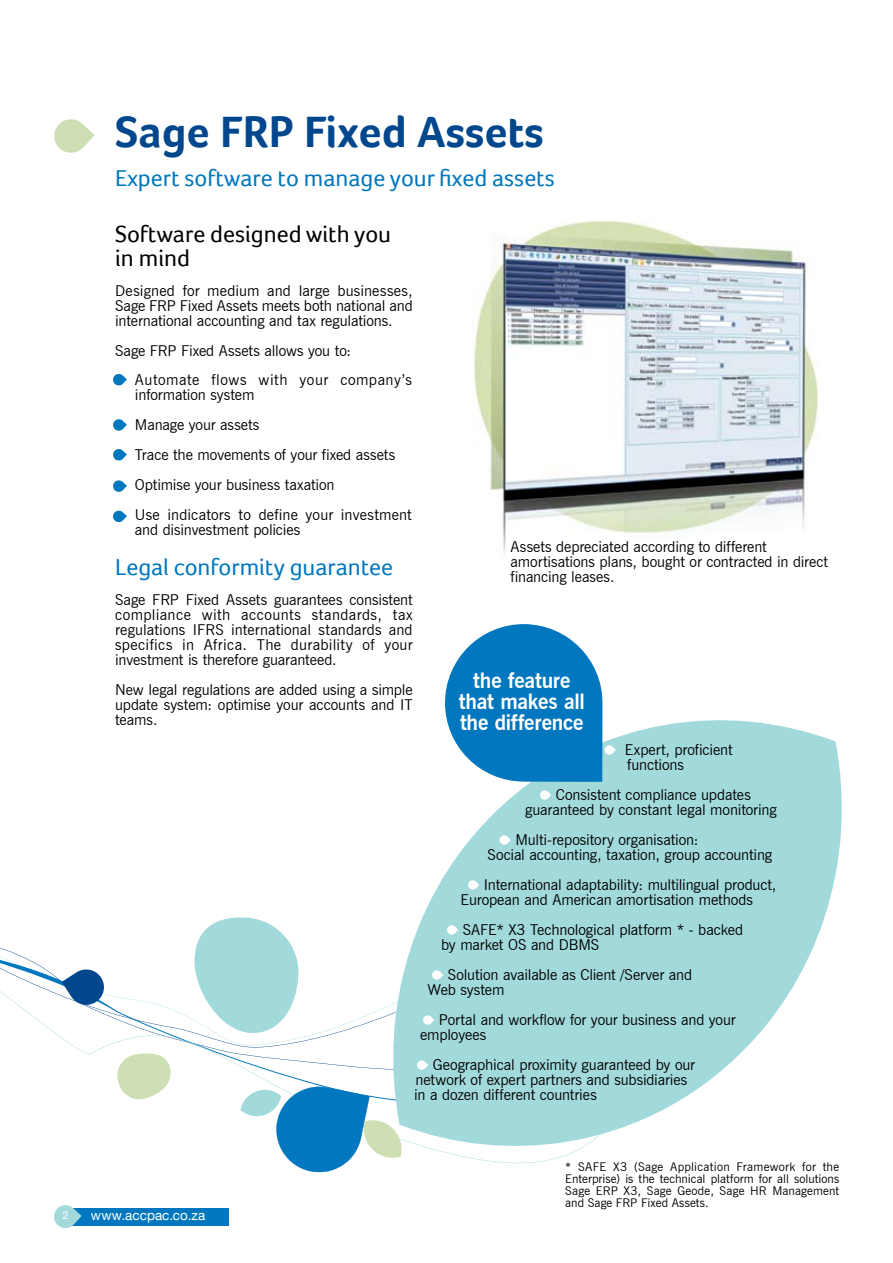
<style>
.page{position:relative;width:893px;height:1263px;background:#fff}
.page>*{position:absolute;margin:0;border:0;box-sizing:border-box;transform-origin:0 0}
.t1{font:700 45px "Foco";color:#00478d}
.t2{font:24px "Foco";color:#0077be}
.t3{font:24px/24px "Foco";color:#000}
.t4{font:700 21px/21px "News Gothic BT";letter-spacing:-.01em;color:#fff;text-align:center}
.t5{font:15px/15px "News Gothic BT";letter-spacing:-.005em;color:#000}
.t6{font:15px/15px "News Gothic BT";letter-spacing:.025em;color:#000}
.t7{font:13.5px "Helvetica Neue LT Com";letter-spacing:.005em;color:#fff}
.t8{font:12px/12px "News Gothic BT";letter-spacing:.01em;color:#000;text-align:justify}
.t9{font:10.8px "Helvetica Neue LT Com";color:#fff}
</style>
<div class="page">
<div style="left:71px;top:1208px;width:158px;height:18px;background:#0077be"></div>
<svg style="left:54px;top:1205px;width:28px;height:23px"></svg>
<svg style="left:0;top:918px;width:377px;height:182px"></svg>
<svg style="left:62px;top:967px;width:44px;height:40px"></svg>
<svg style="left:240px;top:1083px;width:137px;height:90px"></svg>
<svg style="left:54px;top:119px;width:41px;height:34px"></svg>
<svg style="left:113px;top:374px;width:14px;height:12px"></svg>
<svg style="left:113px;top:419px;width:14px;height:12px"></svg>
<svg style="left:113px;top:449px;width:14px;height:12px"></svg>
<svg style="left:113px;top:480px;width:14px;height:12px"></svg>
<svg style="left:113px;top:510px;width:14px;height:13px"></svg>
<img style="left:474px;top:221px;width:345px;height:333px">
<svg style="left:377px;top:711px;width:465px;height:453px;fill:#a2dadc"></svg>
<svg style="left:604px;top:745px;width:12px;height:10px"></svg>
<svg style="left:540px;top:790px;width:11px;height:10px"></svg>
<svg style="left:499px;top:835px;width:12px;height:10px"></svg>
<svg style="left:468px;top:880px;width:11px;height:10px"></svg>
<svg style="left:447px;top:925px;width:11px;height:10px"></svg>
<svg style="left:432px;top:970px;width:11px;height:10px"></svg>
<div style="left:413px;top:991px;width:110px;height:83px;background:#a2dadc"></div>
<div style="left:445px;top:624px;width:158px;height:157px;background:#0077be;border-radius:79px"></div>
<h1 class="t1" style="left:115px;top:105px;width:430px">Sage FRP Fixed Assets</h1>
<h2 class="t2" style="left:115px;top:164px;width:441px">Expert software to manage your fixed assets</h2>
<h2 class="t3" style="left:115px;top:222px;width:278px">Software designed with you in mind</h2>
<p class="t5" style="left:115px;top:283px;width:299px;text-align:justify">Designed for medium and large businesses, Sage FRP Fixed Assets meets both national and international accounting and tax regulations.</p>
<p class="t5" style="left:115px;top:343px;width:238px">Sage FRP Fixed Assets allows you to:</p>
<p class="t6" style="left:135px;top:372px;width:278px">Automate flows with your company’s information system</p>
<p class="t5" style="left:135px;top:410px;width:278px;line-height:30px">Manage your assets<br>Trace the movements of your fixed assets Optimise your business taxation<br>Use indicators to define your investment</p>
<p class="t5" style="left:135px;top:522px;width:167px">and disinvestment policies</p>
<h2 class="t2" style="left:115px;top:553px;width:279px">Legal conformity guarantee</h2>
<p class="t5" style="left:115px;top:592px;width:299px;text-align:justify">Sage FRP Fixed Assets guarantees consistent compliance with accounts standards, tax regulations IFRS international standards and specifics in Africa. The durability of your investment is therefore guaranteed.</p>
<p class="t5" style="left:115px;top:682px;width:299px;text-align:justify">New legal regulations are added using a simple update system: optimise your accounts and IT teams.</p>
<p class="t5" style="left:511px;top:539px;width:319px">Assets depreciated according to different amortisations plans, bought or contracted in direct financing leases.</p>
<h3 class="t4" style="left:459px;top:670px;width:127px">the feature that makes all the difference</h3>
<p class="t9" style="left:63px;top:1209px;width:8px">2</p>
<p class="t7" style="left:91px;top:1207px;width:116px">www.accpac.co.za</p>
<p class="t5" style="left:625px;top:742px;width:109px">Expert, proficient functions</p>
<p class="t5" style="left:525px;top:787px;width:253px;text-align:center">Consistent compliance updates guaranteed by constant legal monitoring</p>
<p class="t5" style="left:488px;top:832px;width:286px;text-indent:28px">Multi-repository organisation:<br>Social accounting, taxation, group accounting</p>
<p class="t5" style="left:461px;top:877px;width:317px;text-indent:23px">International adaptability: multilingual product,<br>European and American amortisation methods</p>
<p class="t5" style="left:441px;top:922px;width:304px;text-indent:22px">SAFE* X3 Technological platform * - backed by market OS and DBMS</p>
<p class="t5" style="left:428px;top:967px;width:266px;text-indent:20px">Solution available as Client /Server and<br>Web system</p>
<p class="t5" style="left:420px;top:1012px;width:317px;text-indent:19px">Portal and workflow for your business and your employees</p>
<p class="t5" style="left:414px;top:1057px;width:283px;text-indent:19px">Geographical proximity guaranteed by our network of expert partners and subsidiaries in a dozen different countries</p>
<p class="t8" style="left:565px;top:1161px;width:276px">* SAFE X3 (Sage Application Framework for the Enterprise) is the technical platform for all solutions Sage ERP X3, Sage Geode, Sage HR Management and Sage FRP Fixed Assets.</p>
</div>
